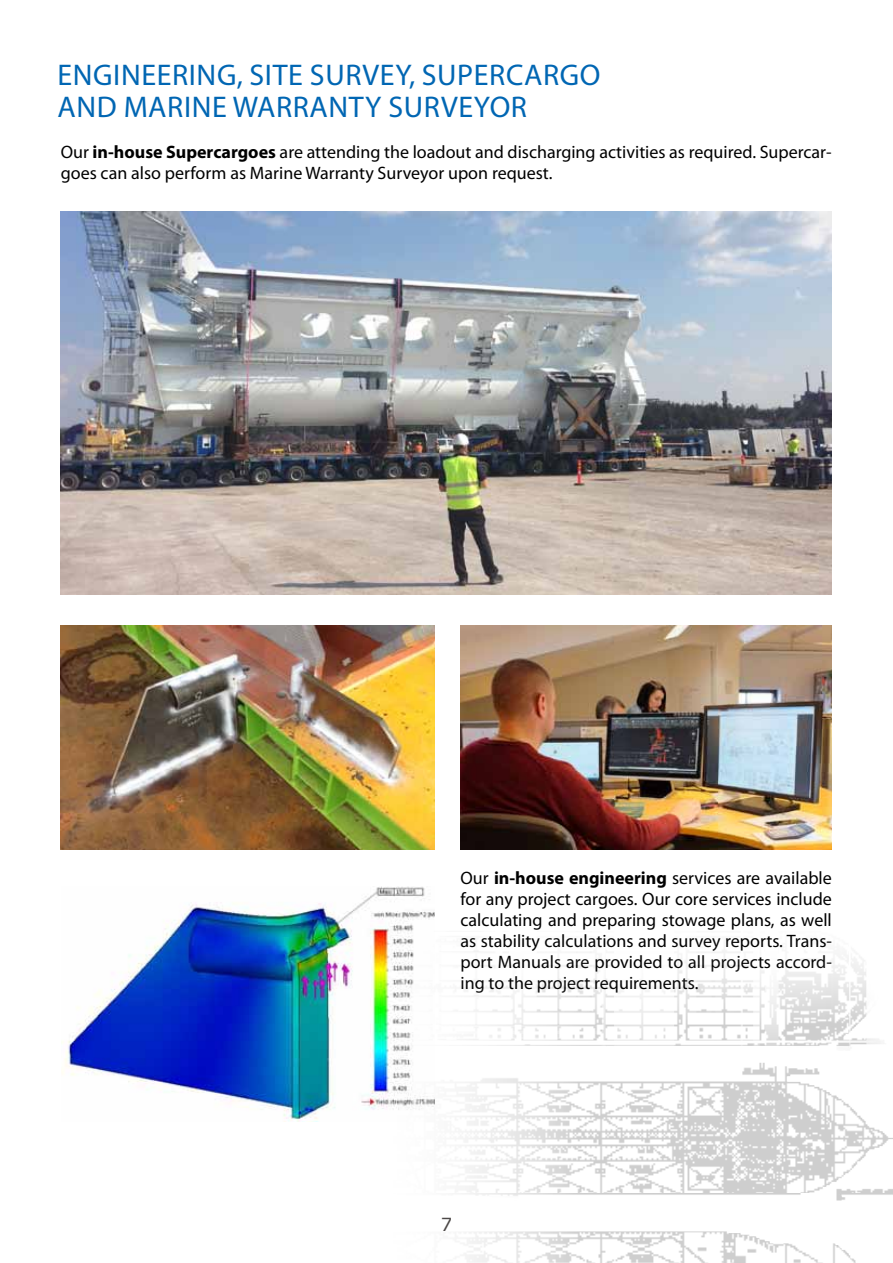
<style>
.page{position:relative;width:893px;height:1263px;background:#fff}
.page>*{position:absolute;margin:0;border:0;box-sizing:border-box;transform-origin:0 0}
.t1{font:30px "Myriad Pro";letter-spacing:.02em;color:#0066b3}
.t2{font:18px/21px "Myriad Pro";color:#000;text-align:justify}
.t3{font:18px "Verdana";color:#4c4847}
.s1{font-weight:700}
</style>
<div class="page">
<img style="left:61px;top:211px;width:771px;height:383px">
<img style="left:61px;top:903px;width:300px;height:218px">
<img style="left:61px;top:625px;width:373px;height:224px">
<img style="left:460px;top:625px;width:372px;height:224px">
<img style="left:361px;top:886px;width:532px;height:377px">
<h1 class="t1" style="left:58px;top:57px;width:33px">Engineering</h1>
<h1 class="t1" style="left:237px;top:57px;width:91px">, Site surve</h1>
<h1 class="t1" style="left:395px;top:57px;width:61px">y, Supercargo</h1>
<h1 class="t1" style="left:58px;top:88px;width:21px">and</h1>
<h1 class="t1" style="left:124px;top:88px;width:41px">Marine</h1>
<h1 class="t1" style="left:233px;top:88px;width:43px">Warrant</h1>
<h1 class="t1" style="left:365px;top:88px;width:57px">y Surve</h1>
<h1 class="t1" style="left:474px;top:88px;width:35px">yor</h1>
<p class="t2" style="left:61px;top:141px;width:772px">Our <span class="s1">in-house Supercargoes</span> are attending the loadout and discharging activities as required. Supercar&shy;goes can also perform as Marine Warranty Surveyor upon request.</p>
<p class="t2" style="left:460px;top:867px;width:373px">Our <span class="s1">in-house engineering</span> services are available for any project cargoes. Our core services include calculating and preparing stowage plans, as well as stability calculations and survey reports. Trans&shy;port Manuals are provided to all projects accord&shy;ing to the project requirements.</p>
<p class="t3" style="left:441px;top:1211px;width:13px">7</p>
</div>
